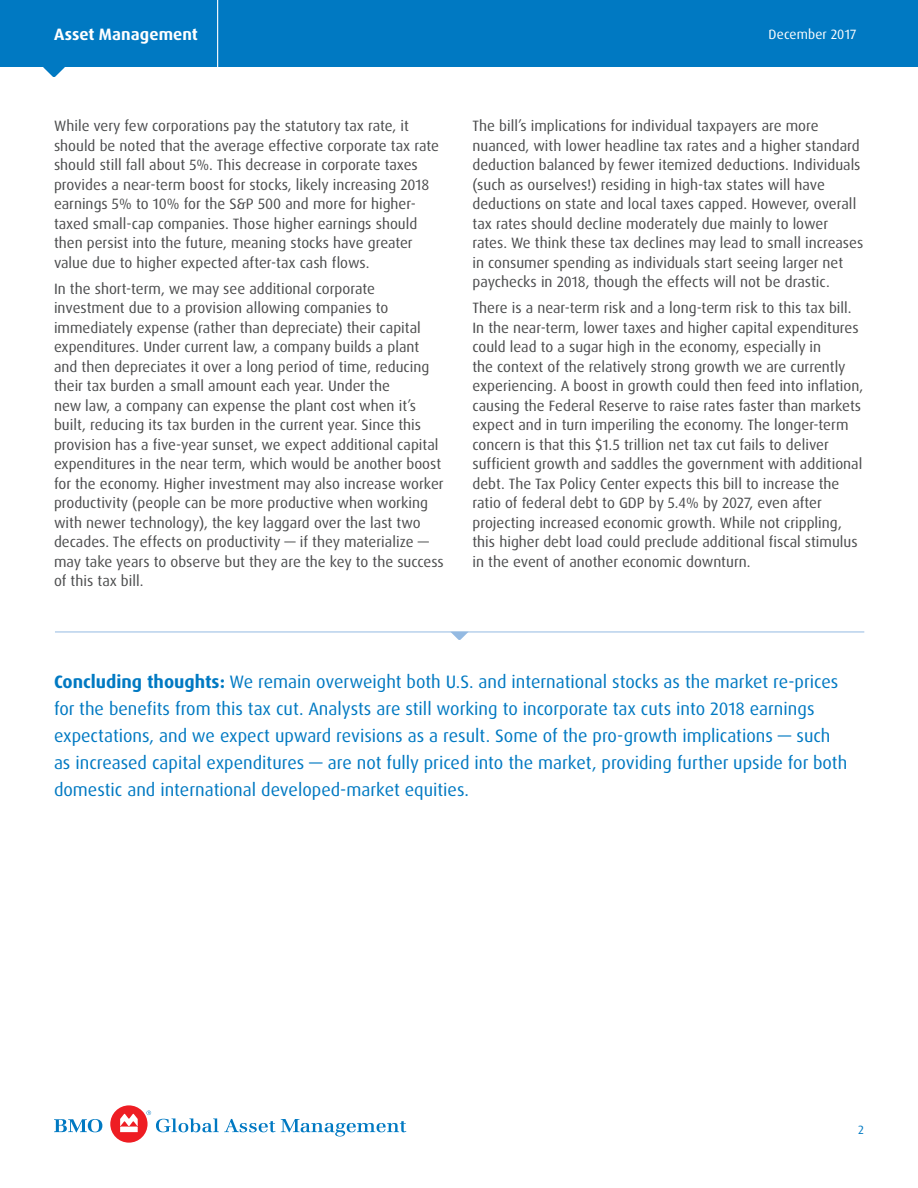
<style>
.page{position:relative;width:918px;height:1188px;background:#fff}
.page>*{position:absolute;margin:0;border:0;box-sizing:border-box;transform-origin:0 0}
.t1{font:18px/27px "Dax OT";color:#0079c2}
.t2{font:700 16.5px "Dax OT";letter-spacing:.005em;color:#fff}
.t3{font:15px/19.5px "Dax OT";color:#4b4c4d}
.t4{font:13.5px "Dax OT";letter-spacing:.01em;color:#fff}
.t5{font:12px "Dax OT";color:#0079c2}
.s1{font-weight:700}
</style>
<div class="page">
<div style="left:0;top:0;width:918px;height:68px;background:#0079c2"></div>
<svg style="left:43px;top:67px;width:22px;height:10px"></svg>
<hr style="left:217px;top:0;width:1px;height:68px;background:#fff">
<hr style="left:55px;top:632px;width:809px;height:1px;background:#94bae2">
<svg style="left:450px;top:632px;width:19px;height:8px"></svg>
<svg style="left:54px;top:1119px;width:48px;height:13px"></svg>
<div style="left:110px;top:1105px;width:38px;height:38px;background:#ee1d23;border-radius:50%"></div>
<svg style="left:120px;top:1114px;width:18px;height:18px"></svg>
<svg style="left:147px;top:1111px;width:259px;height:26px"></svg>
<p class="t2" style="left:54px;top:24px;width:145px">Asset Management</p>
<p class="t4" style="left:769px;top:26px;width:89px">December 2017</p>
<p class="t3" style="left:54px;top:116px;width:387px">While very few corporations pay the statutory tax rate, it should be noted that the average effective corporate tax rate should still fall about 5%. This decrease in corporate taxes provides a near-term boost for stocks, likely increasing 2018 earnings 5% to 10% for the S&amp;P 500 and more for higher&shy;taxed small-cap companies. Those higher earnings should then persist into the future, meaning stocks have greater value due to higher expected after-tax cash flows.</p>
<p class="t3" style="left:54px;top:279px;width:391px">In the short-term, we may see additional corporate investment due to a provision allowing companies to immediately expense (rather than depreciate) their capital expenditures. Under current law, a company builds a plant and then depreciates it over a long period of time, reducing their tax burden a small amount each year. Under the<br>new law, a company can expense the plant cost when it’s built, reducing its tax burden in the current year. Since this provision has a five-year sunset, we expect additional capital expenditures in the near term, which would be another boost for the economy. Higher investment may also increase worker productivity (people can be more productive when working with newer technology), the key laggard over the last two decades. The effects on productivity — if they materialize — may take years to observe but they are the key to the success of this tax bill.</p>
<p class="t3" style="left:472px;top:116px;width:392px">The bill’s implications for individual taxpayers are more nuanced, with lower headline tax rates and a higher standard deduction balanced by fewer itemized deductions. Individuals (such as ourselves!) residing in high-tax states will have deductions on state and local taxes capped. However, overall tax rates should decline moderately due mainly to lower rates. We think these tax declines may lead to small increases in consumer spending as individuals start seeing larger net paychecks in 2018, though the effects will not be drastic.</p>
<p class="t3" style="left:472px;top:298px;width:392px">There is a near-term risk and a long-term risk to this tax bill.<br>In the near-term, lower taxes and higher capital expenditures could lead to a sugar high in the economy, especially in<br>the context of the relatively strong growth we are currently experiencing. A boost in growth could then feed into inflation, causing the Federal Reserve to raise rates faster than markets expect and in turn imperiling the economy. The longer-term concern is that this $1.5 trillion net tax cut fails to deliver sufficient growth and saddles the government with additional debt. The Tax Policy Center expects this bill to increase the ratio of federal debt to GDP by 5.4% by 2027, even after projecting increased economic growth. While not crippling, this higher debt load could preclude additional fiscal stimulus in the event of another economic downturn.</p>
<p class="t1" style="left:54px;top:668px;width:795px"><span class="s1">Concluding thoughts:</span> We remain overweight both U.S. and international stocks as the market re-prices for the benefits from this tax cut. Analysts are still working to incorporate tax cuts into 2018 earnings expectations, and we expect upward revisions as a result. Some of the pro-growth implications — such as increased capital expenditures — are not fully priced into the market, providing further upside for both domestic and international developed-market equities.</p>
<p class="t5" style="left:858px;top:1122px;width:7px">2</p>
</div>
